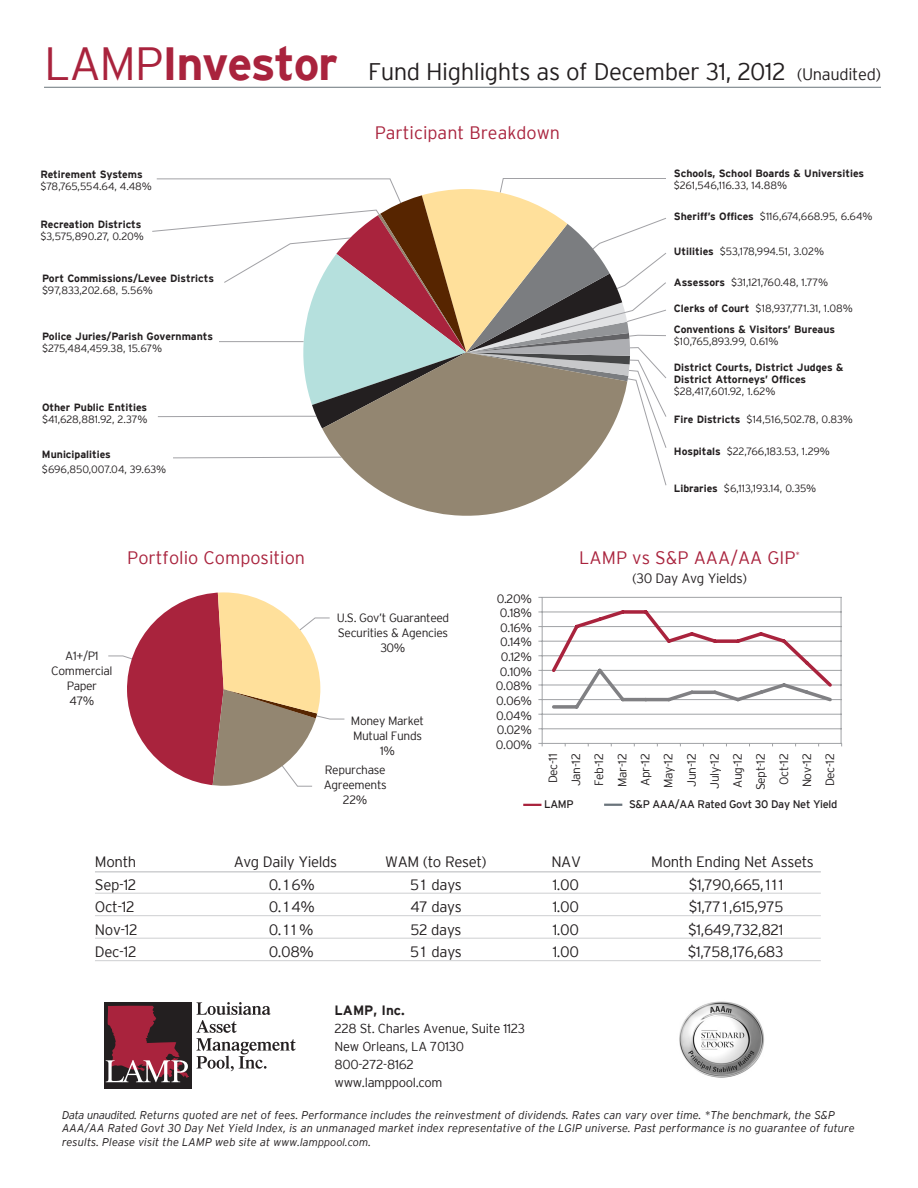
<style>
.page{position:relative;width:918px;height:1188px;background:#fff}
.page>*{position:absolute;margin:0;border:0;box-sizing:border-box;transform-origin:0 0}
.t1{font:300 24px "Interstate";letter-spacing:-.02em;color:#231f20}
.t2{font:300 18px "Interstate";color:#a9233d}
.t3{font:300 15px "Interstate";letter-spacing:-.025em;color:#231f20}
.t4{font:300 13.5px "Interstate";letter-spacing:-.025em;color:#231f20}
.t5{font:700 13.5px "Interstate";color:#231f20}
.t6{font:300 12.9px "Interstate";letter-spacing:-.025em;color:#231f20}
.t7{font:300 12px/15px "Interstate";letter-spacing:-.03em;color:#231f20}
.t8{font:italic 300 11.25px/13.5px "Interstate";color:#231f20}
.t9{font:10.95px "Interstate";letter-spacing:-.03em;color:#231f20}
.t10{font:300 10.5px "Interstate";letter-spacing:-.01em;color:#231f20}
.t11{font:700 10.5px/12px "Interstate";color:#231f20}
.s1{font-size:46.5px;color:#a9233d}
.s2{font-weight:700;font-size:46.5px;color:#a9233d}
.s3{font-size:16.5px}
.s4{font-weight:300}
.s5{font-weight:700}
.s6{font-size:10.95px}
</style>
<div class="page">
<hr style="left:95px;top:871px;width:726px;height:2px;background:#cecfd1">
<hr style="left:95px;top:893px;width:726px;height:1px;background:#cecfd1">
<hr style="left:95px;top:915px;width:726px;height:1px;background:#cecfd1">
<hr style="left:95px;top:938px;width:726px;height:1px;background:#cecfd1">
<hr style="left:95px;top:960px;width:726px;height:1px;background:#cecfd1">
<img style="left:679px;top:1001px;width:85px;height:77px">
<hr style="left:542px;top:728px;width:300px;height:1px;background:#a1a3a6">
<hr style="left:542px;top:714px;width:300px;height:1px;background:#a1a3a6">
<hr style="left:542px;top:699px;width:300px;height:1px;background:#a1a3a6">
<hr style="left:542px;top:685px;width:300px;height:1px;background:#a1a3a6">
<hr style="left:542px;top:670px;width:300px;height:1px;background:#a1a3a6">
<hr style="left:542px;top:655px;width:300px;height:1px;background:#a1a3a6">
<hr style="left:542px;top:641px;width:300px;height:1px;background:#a1a3a6">
<hr style="left:542px;top:626px;width:300px;height:1px;background:#a1a3a6">
<hr style="left:542px;top:612px;width:300px;height:1px;background:#a1a3a6">
<hr style="left:542px;top:597px;width:300px;height:1px;background:#a1a3a6">
<hr style="left:542px;top:597px;width:1px;height:146px;background:#a1a3a6">
<hr style="left:841px;top:597px;width:1px;height:146px;background:#a1a3a6">
<hr style="left:542px;top:743px;width:300px;height:1px;background:#a1a3a6">
<svg style="left:549px;top:610px;width:286px;height:99px"></svg>
<svg style="left:523px;top:804px;width:18px;height:2px"></svg>
<svg style="left:604px;top:804px;width:18px;height:2px"></svg>
<svg style="left:108px;top:592px;width:237px;height:195px"></svg>
<hr style="left:44px;top:87px;width:837px;height:1px;background:#6a747b">
<div style="left:104px;top:1002px;width:88px;height:86px;background:#231f20"></div>
<svg style="left:106px;top:1005px;width:83px;height:77px"></svg>
<svg style="left:196px;top:1002px;width:100px;height:69px"></svg>
<svg style="left:373px;top:486px;width:188px;height:30px;fill:#938671"></svg>
<svg style="left:152px;top:178px;width:515px;height:308px"></svg>
<p class="t1" style="left:44px;top:58px;width:839px"><span class="s1">LAMP</span><span class="s2">Investor</span> Fund Highlights as of December 31, 2012 <span class="s3">(Unaudited)</span></p>
<p class="t11" style="left:40px;top:169px;width:104px">Retirement Systems</p>
<p class="t10" style="left:40px;top:181px;width:113px">$78,765,554.64, 4.48%</p>
<p class="t11" style="left:40px;top:218px;width:103px">Recreation Districts</p>
<p class="t10" style="left:40px;top:230px;width:105px">$3,575,890.27, 0.20%</p>
<p class="t11" style="left:42px;top:272px;width:174px">Port Commissions/Levee Districts <span class="s4">$97,833,202.68, 5.56%</span></p>
<p class="t11" style="left:42px;top:330px;width:173px">Police Juries/Parish Governmants <span class="s4">$275,484,459.38, 15.67%</span></p>
<p class="t11" style="left:42px;top:401px;width:107px">Other Public Entities</p>
<p class="t10" style="left:42px;top:413px;width:107px">$41,628,881.92, 2.37%</p>
<p class="t11" style="left:42px;top:448px;width:70px">Municipalities</p>
<p class="t10" style="left:42px;top:463px;width:126px">$696,850,007.04, 39.63%</p>
<p class="t2" style="left:375px;top:123px;width:187px">Participant Breakdown</p>
<p class="t11" style="left:674px;top:167px;width:192px">Schools, School Boards &amp; Universities</p>
<p class="t10" style="left:674px;top:180px;width:115px">$261,546,116.33, 14.88%</p>
<p class="t10" style="left:674px;top:211px;width:200px"><span class="s5">Sheriff’s Offices</span> $116,674,668.95, 6.64%</p>
<p class="t10" style="left:674px;top:245px;width:152px"><span class="s5">Utilities</span> $53,178,994.51, 3.02%</p>
<p class="t10" style="left:674px;top:277px;width:156px"><span class="s5">Assessors</span> $31,121,760.48, 1.77%</p>
<p class="t10" style="left:674px;top:303px;width:181px"><span class="s5">Clerks of Court</span> $18,937,771.31, 1.08%</p>
<p class="t11" style="left:674px;top:324px;width:163px">Conventions &amp; Visitors’ Bureaus</p>
<p class="t10" style="left:674px;top:336px;width:106px">$10,765,893.99, 0.61%</p>
<p class="t11" style="left:674px;top:361px;width:171px">District Courts, District Judges &amp;</p>
<p class="t11" style="left:674px;top:373px;width:134px">District Attorneys’ Offices</p>
<p class="t10" style="left:674px;top:385px;width:103px">$28,417,601.92, 1.62%</p>
<p class="t10" style="left:674px;top:413px;width:181px"><span class="s5">Fire Districts</span> $14,516,502.78, 0.83%</p>
<p class="t10" style="left:674px;top:445px;width:158px"><span class="s5">Hospitals</span> $22,766,183.53, 1.29%</p>
<p class="t10" style="left:674px;top:483px;width:144px"><span class="s5">Libraries</span> $6,113,193.14, 0.35%</p>
<p class="t2" style="left:127px;top:547px;width:179px">Portfolio Composition</p>
<p class="t7" style="left:51px;top:649px;width:63px;text-align:center">A1+/P1<br>Commercial<br>Paper</p>
<p class="t7" style="left:70px;top:694px;width:26px">47%</p>
<p class="t7" style="left:337px;top:611px;width:114px">U.S. Gov’t Guaranteed<br>Securities &amp; Agencies</p>
<p class="t7" style="left:380px;top:641px;width:27px">30%</p>
<p class="t7" style="left:351px;top:713px;width:75px">Money Market<br>Mutual Funds</p>
<p class="t7" style="left:380px;top:743px;width:16px">1%</p>
<p class="t7" style="left:325px;top:763px;width:62px">Repurchase</p>
<p class="t7" style="left:324px;top:778px;width:64px">Agreements</p>
<p class="t7" style="left:343px;top:793px;width:26px">22%</p>
<p class="t7" style="left:497px;top:591px;width:37px">0.20%</p>
<p class="t7" style="left:500px;top:605px;width:34px">0.18%</p>
<p class="t7" style="left:500px;top:620px;width:33px">0.16%</p>
<p class="t7" style="left:500px;top:635px;width:33px">0.14%</p>
<p class="t7" style="left:501px;top:649px;width:33px">0.12%</p>
<p class="t7" style="left:500px;top:664px;width:34px">0.10%</p>
<p class="t7" style="left:496px;top:679px;width:38px">0.08%</p>
<p class="t7" style="left:496px;top:693px;width:37px">0.06%</p>
<p class="t7" style="left:496px;top:708px;width:37px">0.04%</p>
<p class="t7" style="left:497px;top:722px;width:37px">0.02%</p>
<p class="t7" style="left:496px;top:737px;width:38px">0.00%</p>
<p class="t2" style="left:579px;top:548px;width:222px">LAMP vs S&amp;P AAA/AA GIP<sup>*</sup></p>
<p class="t4" style="left:632px;top:571px;width:116px">(30 Day Avg Yields)</p>
<p class="t7" style="left:545px;top:783px;width:31px;rotate:-90deg">Dec-11</p>
<p class="t7" style="left:568px;top:786px;width:34px;rotate:-90deg">Jan-12</p>
<p class="t7" style="left:591px;top:786px;width:34px;rotate:-90deg">Feb-12</p>
<p class="t7" style="left:615px;top:787px;width:35px;rotate:-90deg">Mar-12</p>
<p class="t7" style="left:638px;top:786px;width:34px;rotate:-90deg">Apr-12</p>
<p class="t7" style="left:661px;top:788px;width:36px;rotate:-90deg">May-12</p>
<p class="t7" style="left:684px;top:787px;width:35px;rotate:-90deg">Jun-12</p>
<p class="t7" style="left:707px;top:789px;width:37px;rotate:-90deg">July-12</p>
<p class="t7" style="left:730px;top:788px;width:36px;rotate:-90deg">Aug-12</p>
<p class="t7" style="left:753px;top:790px;width:39px;rotate:-90deg">Sept-12</p>
<p class="t7" style="left:776px;top:785px;width:33px;rotate:-90deg">Oct-12</p>
<p class="t7" style="left:799px;top:787px;width:35px;rotate:-90deg">Nov-12</p>
<p class="t7" style="left:822px;top:786px;width:34px;rotate:-90deg">Dec-12</p>
<p class="t9" style="left:544px;top:798px;width:31px">LAMP</p>
<p class="t9" style="left:629px;top:798px;width:210px">S&amp;P AAA/AA Rated Govt 30 Day Net Yield</p>
<p class="t3" style="left:95px;top:854px;width:43px">Month</p>
<p class="t3" style="left:234px;top:854px;width:105px">Avg Daily Yields</p>
<p class="t3" style="left:385px;top:854px;width:103px">WAM (to Reset)</p>
<p class="t3" style="left:551px;top:854px;width:31px">NAV</p>
<p class="t3" style="left:651px;top:854px;width:164px">Month Ending Net Assets</p>
<p class="t3" style="left:95px;top:876px;width:43px">Sep-12</p>
<p class="t3" style="left:269px;top:876px;width:48px">0.16%</p>
<p class="t3" style="left:410px;top:876px;width:53px">51 days</p>
<p class="t3" style="left:553px;top:876px;width:28px">1.00</p>
<p class="t3" style="left:689px;top:876px;width:96px">$1,790,665,111</p>
<p class="t3" style="left:95px;top:899px;width:41px">Oct-12</p>
<p class="t3" style="left:269px;top:899px;width:48px">0.14%</p>
<p class="t3" style="left:410px;top:899px;width:53px">47 days</p>
<p class="t3" style="left:553px;top:899px;width:28px">1.00</p>
<p class="t3" style="left:689px;top:899px;width:96px">$1,771,615,975</p>
<p class="t3" style="left:95px;top:921px;width:44px">Nov-12</p>
<p class="t3" style="left:269px;top:921px;width:46px">0.11%</p>
<p class="t3" style="left:411px;top:921px;width:53px">52 days</p>
<p class="t3" style="left:553px;top:921px;width:28px">1.00</p>
<p class="t3" style="left:688px;top:921px;width:97px">$1,649,732,821</p>
<p class="t3" style="left:95px;top:944px;width:43px">Dec-12</p>
<p class="t3" style="left:269px;top:944px;width:47px">0.08%</p>
<p class="t3" style="left:410px;top:944px;width:53px">51 days</p>
<p class="t3" style="left:553px;top:944px;width:28px">1.00</p>
<p class="t3" style="left:688px;top:944px;width:97px">$1,758,176,683</p>
<p class="t5" style="left:335px;top:1002px;width:72px">LAMP, Inc.</p>
<p class="t6" style="left:335px;top:1021px;width:192px">228 St. Charles Avenue, Suite 1123</p>
<p class="t6" style="left:335px;top:1039px;width:131px">New Orleans, LA 70130</p>
<p class="t6" style="left:335px;top:1057px;width:81px">800-272-8162</p>
<p class="t6" style="left:335px;top:1075px;width:110px">www.lamppool.com</p>
<p class="t8" style="left:62px;top:1108px;width:794px">Data unaudited. Returns quoted are net of fees. Performance includes the reinvestment of dividends. Rates can vary over time. *The benchmark, the S&amp;P<br>AAA/AA Rated Govt 30 Day Net Yield Index, is an unmanaged market index representative of the LGIP universe. Past performance is no guarantee of future results. Please visit the LAMP web site at <span class="s6">www.lamppool.com</span>.</p>
</div>
